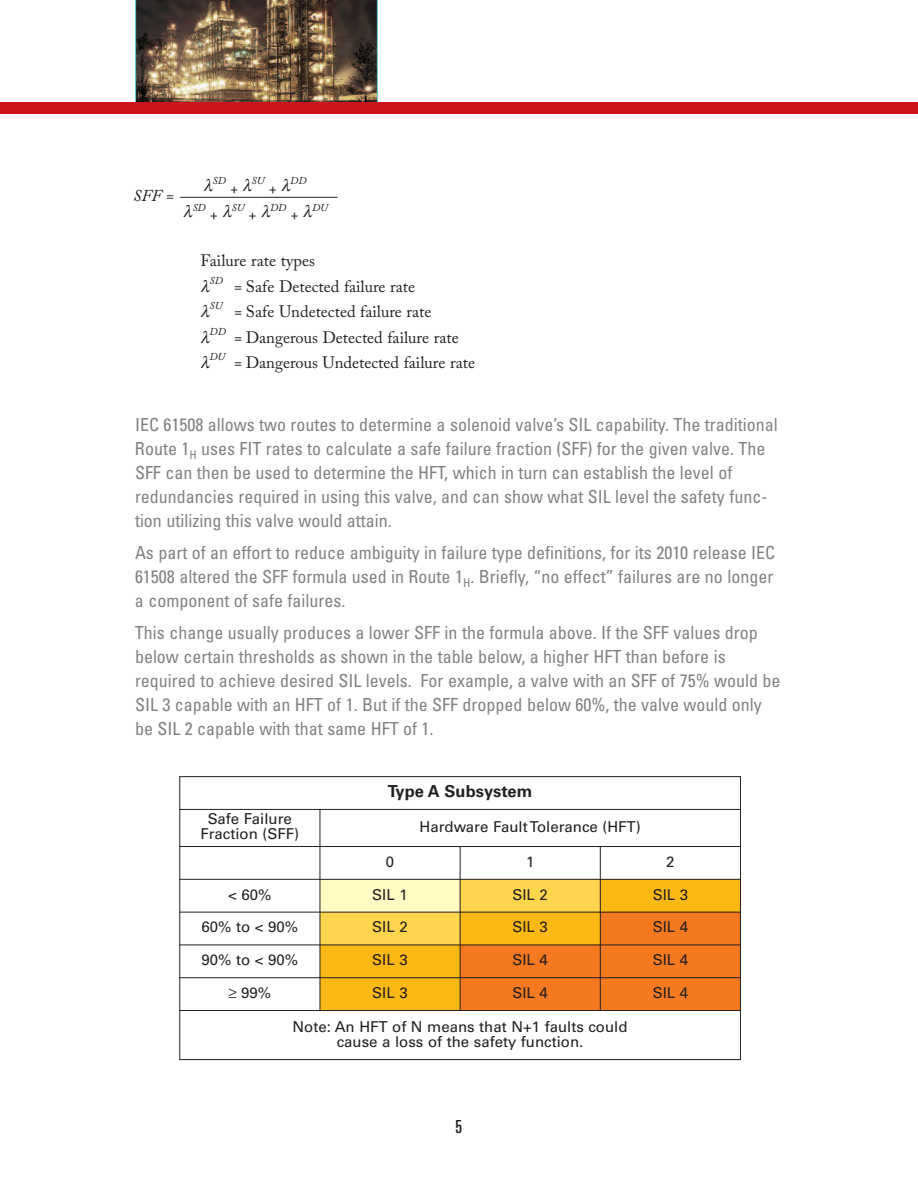
<style>
.page{position:relative;width:918px;height:1188px;background:#fff}
.page>*{position:absolute;margin:0;border:0;box-sizing:border-box;transform-origin:0 0}
.t1{font:condensed 18px/24px "Univers";color:#808285}
.t2{font:ultra-condensed 18px "Univers";color:#231f20}
.t3{font:16.5px "Adobe Caslon Pro";color:#231f20}
.t4{font:700 16.5px "Univers";color:#231f20}
.t5{font:italic 16.5px "Adobe Caslon Pro";color:#231f20}
.t6{font:15px/15px "Univers";color:#231f20;text-align:center}
.t7{font:italic 10.5px "Adobe Caslon Pro";color:#231f20}
</style>
<div class="page">
<img style="left:135px;top:0;width:243px;height:103px">
<div style="left:0;top:103px;width:918px;height:11px;background:#cd151d"></div>
<hr style="left:180px;top:197px;width:158px;height:1px;background:#231f20">
<div style="left:320px;top:879px;width:140px;height:33px;background:#fffac1"></div>
<div style="left:460px;top:879px;width:140px;height:33px;background:#fed54d"></div>
<div style="left:600px;top:879px;width:141px;height:33px;background:#fcb814"></div>
<div style="left:320px;top:912px;width:140px;height:33px;background:#fed54d"></div>
<div style="left:460px;top:912px;width:140px;height:33px;background:#fcb814"></div>
<div style="left:600px;top:912px;width:141px;height:33px;background:#f47921"></div>
<div style="left:320px;top:945px;width:140px;height:33px;background:#fcb814"></div>
<div style="left:460px;top:945px;width:140px;height:33px;background:#f47921"></div>
<div style="left:600px;top:945px;width:141px;height:33px;background:#f47921"></div>
<div style="left:320px;top:978px;width:140px;height:33px;background:#fcb814"></div>
<div style="left:460px;top:978px;width:140px;height:33px;background:#f47921"></div>
<div style="left:600px;top:978px;width:141px;height:33px;background:#f47921"></div>
<hr style="left:179px;top:776px;width:1px;height:284px;background:#231f20">
<hr style="left:320px;top:809px;width:1px;height:202px;background:#231f20">
<hr style="left:460px;top:846px;width:1px;height:165px;background:#231f20">
<hr style="left:600px;top:846px;width:1px;height:165px;background:#231f20">
<hr style="left:740px;top:776px;width:1px;height:284px;background:#231f20">
<hr style="left:179px;top:776px;width:562px;height:1px;background:#231f20">
<hr style="left:179px;top:809px;width:562px;height:1px;background:#231f20">
<hr style="left:179px;top:846px;width:562px;height:1px;background:#231f20">
<hr style="left:179px;top:879px;width:562px;height:1px;background:#231f20">
<hr style="left:179px;top:912px;width:562px;height:1px;background:#231f20">
<hr style="left:179px;top:945px;width:562px;height:1px;background:#231f20">
<hr style="left:179px;top:977px;width:562px;height:1px;background:#231f20">
<hr style="left:179px;top:1010px;width:562px;height:1px;background:#231f20">
<hr style="left:179px;top:1059px;width:562px;height:1px;background:#231f20">
<p class="t5" style="left:133px;top:190px;width:43px">SFF =</p>
<p class="t7" style="left:213px;top:177px;width:15px">SD</p>
<p class="t3" style="left:230px;top:182px;width:10px">+</p>
<p class="t7" style="left:252px;top:177px;width:14px">SU</p>
<p class="t3" style="left:269px;top:182px;width:10px">+</p>
<p class="t7" style="left:290px;top:177px;width:18px">DD</p>
<p class="t7" style="left:192px;top:204px;width:15px">SD</p>
<p class="t3" style="left:210px;top:208px;width:10px">+</p>
<p class="t7" style="left:231px;top:204px;width:14px">SU</p>
<p class="t3" style="left:249px;top:208px;width:10px">+</p>
<p class="t7" style="left:270px;top:204px;width:18px">DD</p>
<p class="t3" style="left:291px;top:208px;width:10px">+</p>
<p class="t7" style="left:312px;top:204px;width:17px">DU</p>
<p class="t3" style="left:201px;top:255px;width:116px">Failure rate types</p>
<p class="t7" style="left:210px;top:277px;width:15px">SD</p>
<p class="t3" style="left:234px;top:280px;width:182px">= Safe Detected failure rate</p>
<p class="t7" style="left:210px;top:302px;width:14px">SU</p>
<p class="t3" style="left:234px;top:306px;width:199px">= Safe Undetected failure rate</p>
<p class="t7" style="left:210px;top:328px;width:18px">DD</p>
<p class="t3" style="left:234px;top:331px;width:226px">= Dangerous Detected failure rate</p>
<p class="t7" style="left:210px;top:353px;width:17px">DU</p>
<p class="t3" style="left:234px;top:357px;width:242px">= Dangerous Undetected failure rate</p>
<p class="t1" style="left:135px;top:415px;width:644px">IEC 61508 allows two routes to determine a solenoid valve’s SIL capability. The traditional Route 1<sub>H</sub> uses FIT rates to calculate a safe failure fraction (SFF) for the given valve. The SFF can then be used to determine the HFT, which in turn can establish the level of redundancies required in using this valve, and can show what SIL level the safety func&shy;tion utilizing this valve would attain.</p>
<p class="t1" style="left:135px;top:542px;width:642px;text-align:justify">As part of an effort to reduce ambiguity in failure type definitions, for its 2010 release IEC 61508 altered the SFF formula used in Route 1<sub>H</sub>. Briefly, “no effect” failures are no longer a component of safe failures.</p>
<p class="t1" style="left:135px;top:622px;width:647px">This change usually produces a lower SFF in the formula above. If the SFF values drop below certain thresholds as shown in the table below, a higher HFT than before is required to achieve desired SIL levels. For example, a valve with an SFF of 75% would be SIL 3 capable with an HFT of 1. But if the SFF dropped below 60%, the valve would only be SIL 2 capable with that same HFT of 1.</p>
<p class="t4" style="left:388px;top:786px;width:146px">Type A Subsystem</p>
<p class="t6" style="left:201px;top:813px;width:100px">Safe Failure<br>Fraction (SFF)</p>
<p class="t6" style="left:420px;top:820px;width:223px">Hardware FaultTolerance (HFT)</p>
<p class="t6" style="left:386px;top:855px;width:10px">0</p>
<p class="t6" style="left:526px;top:855px;width:10px">1</p>
<p class="t6" style="left:666px;top:855px;width:10px">2</p>
<p class="t6" style="left:228px;top:888px;width:45px">&lt; 60%</p>
<p class="t6" style="left:372px;top:888px;width:37px">SIL 1</p>
<p class="t6" style="left:512px;top:888px;width:37px">SIL 2</p>
<p class="t6" style="left:653px;top:888px;width:37px">SIL 3</p>
<p class="t6" style="left:202px;top:921px;width:98px">60% to &lt; 90%</p>
<p class="t6" style="left:372px;top:921px;width:37px">SIL 2</p>
<p class="t6" style="left:512px;top:921px;width:37px">SIL 3</p>
<p class="t6" style="left:653px;top:921px;width:37px">SIL 4</p>
<p class="t6" style="left:202px;top:954px;width:98px">90% to &lt; 90%</p>
<p class="t6" style="left:372px;top:954px;width:37px">SIL 3</p>
<p class="t6" style="left:512px;top:954px;width:37px">SIL 4</p>
<p class="t6" style="left:653px;top:954px;width:37px">SIL 4</p>
<p class="t6" style="left:228px;top:987px;width:44px">≥ 99%</p>
<p class="t6" style="left:372px;top:987px;width:37px">SIL 3</p>
<p class="t6" style="left:512px;top:987px;width:37px">SIL 4</p>
<p class="t6" style="left:653px;top:987px;width:37px">SIL 4</p>
<p class="t6" style="left:293px;top:1020px;width:337px">Note: An HFT of N means that N+1 faults could cause a loss of the safety function.</p>
<p class="t2" style="left:456px;top:1120px;width:8px">5</p>
</div>
